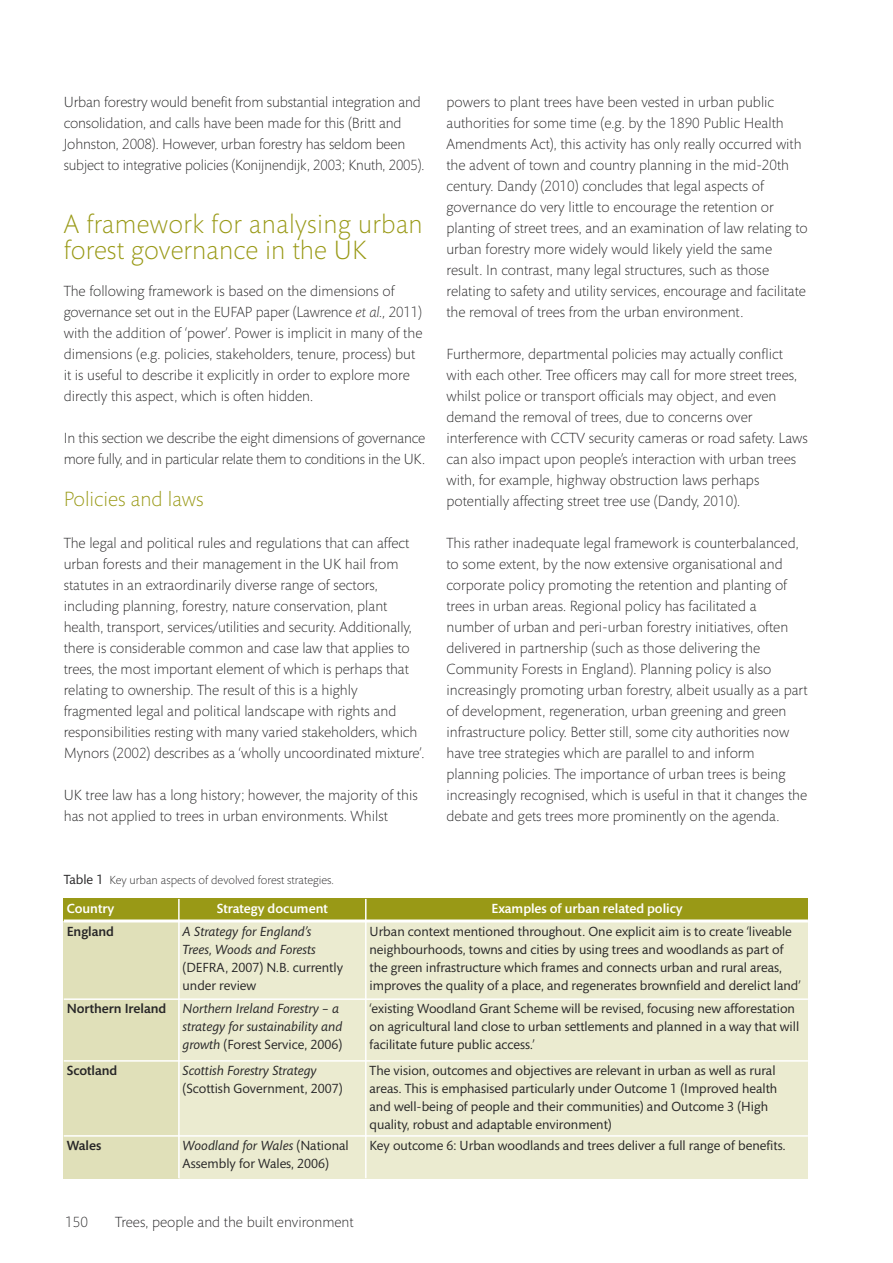
<style>
.page{position:relative;width:893px;height:1263px;background:#fff}
.page>*{position:absolute;margin:0;border:0;box-sizing:border-box;transform-origin:0 0}
.t1{font:300 27px/25.5px "Mundo Sans";letter-spacing:.015em;color:#999916}
.t2{font:300 21px "Mundo Sans";color:#999916}
.t3{font:300 15px/21px "Mundo Sans";color:#272627}
.t4{font:300 15px/21px "Mundo Sans";letter-spacing:-.02em;color:#272627}
.t5{font:13.5px/18px "Mundo Sans";color:#272627}
.t6{font:italic 13.5px/18px "Mundo Sans";color:#272627}
.t7{font:500 13.5px "Mundo Sans";color:#fff}
.t8{font:500 13.5px "Mundo Sans";color:#272627}
.t9{font:300 12px "Mundo Sans";color:#272627}
.s1{font-style:italic}
.s2{font-weight:400;font-size:13.5px}
.s3{font-weight:500;font-style:normal}
.s4{font-style:normal}
</style>
<div class="page">
<div style="left:64px;top:899px;width:115px;height:22px;background:#999916"></div>
<div style="left:179px;top:899px;width:187px;height:22px;background:#999916"></div>
<div style="left:366px;top:899px;width:442px;height:22px;background:#999916"></div>
<div style="left:64px;top:921px;width:115px;height:78px;background:#e0e0b9"></div>
<div style="left:179px;top:921px;width:187px;height:78px;background:#ebebd0"></div>
<div style="left:366px;top:921px;width:442px;height:78px;background:#ebebd0"></div>
<div style="left:64px;top:999px;width:115px;height:62px;background:#e0e0b9"></div>
<div style="left:179px;top:999px;width:187px;height:62px;background:#ebebd0"></div>
<div style="left:366px;top:999px;width:442px;height:62px;background:#ebebd0"></div>
<div style="left:64px;top:1061px;width:115px;height:75px;background:#e0e0b9"></div>
<div style="left:179px;top:1061px;width:187px;height:75px;background:#ebebd0"></div>
<div style="left:366px;top:1061px;width:442px;height:75px;background:#ebebd0"></div>
<div style="left:64px;top:1136px;width:115px;height:42px;background:#e0e0b9"></div>
<div style="left:179px;top:1136px;width:187px;height:42px;background:#ebebd0"></div>
<div style="left:366px;top:1136px;width:442px;height:42px;background:#ebebd0"></div>
<hr style="left:178px;top:899px;width:2px;height:279px;background:#fff">
<hr style="left:365px;top:899px;width:2px;height:279px;background:#fff">
<hr style="left:64px;top:919px;width:744px;height:3px;background:#fff">
<hr style="left:64px;top:998px;width:744px;height:2px;background:#fff">
<hr style="left:64px;top:1060px;width:744px;height:2px;background:#fff">
<hr style="left:64px;top:1135px;width:744px;height:2px;background:#fff">
<p class="t3" style="left:64px;top:93px;width:362px">Urban forestry would benefit from substantial integration and consolidation, and calls have been made for this (Britt and Johnston, 2008). However, urban forestry has seldom been subject to integrative policies (Konijnendijk, 2003; Knuth, 2005).</p>
<h1 class="t1" style="left:64px;top:214px;width:360px">A framework for analysing urban forest governance in the UK</h1>
<p class="t3" style="left:64px;top:282px;width:360px">The following framework is based on the dimensions of governance set out in the EUFAP paper (Lawrence <span class="s1">et al.,</span> 2011) with the addition of ‘power’. Power is implicit in many of the dimensions (e.g. policies, stakeholders, tenure, process) but it is useful to describe it explicitly in order to explore more directly this aspect, which is often hidden.</p>
<p class="t4" style="left:64px;top:429px;width:363px">In this section we describe the eight dimensions of governance more fully, and in particular relate them to conditions in the UK.</p>
<h2 class="t2" style="left:64px;top:491px;width:141px">Policies and laws</h2>
<p class="t3" style="left:64px;top:534px;width:362px">The legal and political rules and regulations that can affect urban forests and their management in the UK hail from statutes in an extraordinarily diverse range of sectors, including planning, forestry, nature conservation, plant health, transport, services/utilities and security. Additionally, there is considerable common and case law that applies to trees, the most important element of which is perhaps that relating to ownership. The result of this is a highly fragmented legal and political landscape with rights and responsibilities resting with many varied stakeholders, which Mynors (2002) describes as a ‘wholly uncoordinated mixture’.</p>
<p class="t3" style="left:64px;top:786px;width:355px">UK tree law has a long history; however, the majority of this has not applied to trees in urban environments. Whilst</p>
<p class="t3" style="left:446px;top:93px;width:363px">powers to plant trees have been vested in urban public authorities for some time (e.g. by the 1890 Public Health Amendments Act), this activity has only really occurred with the advent of town and country planning in the mid-20th century. Dandy (2010) concludes that legal aspects of governance do very little to encourage the retention or planting of street trees, and an examination of law relating to urban forestry more widely would likely yield the same result. In contrast, many legal structures, such as those relating to safety and utility services, encourage and facilitate the removal of trees from the urban environment.</p>
<p class="t3" style="left:446px;top:345px;width:363px">Furthermore, departmental policies may actually conflict with each other. Tree officers may call for more street trees, whilst police or transport officials may object, and even demand the removal of trees, due to concerns over interference with CCTV security cameras or road safety. Laws can also impact upon people’s interaction with urban trees with, for example, highway obstruction laws perhaps potentially affecting street tree use (Dandy, 2010).</p>
<p class="t3" style="left:446px;top:534px;width:362px">This rather inadequate legal framework is counterbalanced, to some extent, by the now extensive organisational and corporate policy promoting the retention and planting of trees in urban areas. Regional policy has facilitated a number of urban and peri-urban forestry initiatives, often delivered in partnership (such as those delivering the Community Forests in England). Planning policy is also increasingly promoting urban forestry, albeit usually as a part of development, regeneration, urban greening and green infrastructure policy. Better still, some city authorities now have tree strategies which are parallel to and inform planning policies. The importance of urban trees is being increasingly recognised, which is useful in that it changes the debate and gets trees more prominently on the agenda.</p>
<p class="t9" style="left:64px;top:875px;width:271px"><span class="s2">Table 1</span> Key urban aspects of devolved forest strategies.</p>
<p class="t7" style="left:67px;top:903px;width:49px">Country</p>
<p class="t7" style="left:217px;top:903px;width:112px">Strategy document</p>
<p class="t7" style="left:492px;top:903px;width:193px">Examples of urban related policy</p>
<p class="t8" style="left:67px;top:926px;width:49px">England</p>
<p class="t6" style="left:183px;top:924px;width:135px">A Strategy for England’s<br>Trees, Woods and Forests</p>
<p class="t5" style="left:183px;top:960px;width:162px">(DEFRA, 2007) N.B. currently under review</p>
<p class="t5" style="left:370px;top:924px;width:433px">Urban context mentioned throughout. One explicit aim is to create ‘liveable neighbourhoods, towns and cities by using trees and woodlands as part of the green infrastructure which frames and connects urban and rural areas, improves the quality of a place, and regenerates brownfield and derelict land’</p>
<p class="t6" style="left:183px;top:1001px;width:161px;text-indent:-116px"><span class="s3">Northern Ireland</span> Northern Ireland Forestry – a strategy for sustainability and growth <span class="s4">(Forest Service, 2006)</span></p>
<p class="t5" style="left:370px;top:1001px;width:431px">‘existing Woodland Grant Scheme will be revised, focusing new afforestation on agricultural land close to urban settlements and planned in a way that will facilitate future public access.’</p>
<p class="t8" style="left:67px;top:1065px;width:52px">Scotland</p>
<p class="t6" style="left:183px;top:1063px;width:135px">Scottish Forestry Strategy</p>
<p class="t5" style="left:183px;top:1081px;width:162px">(Scottish Government, 2007)</p>
<p class="t5" style="left:370px;top:1063px;width:409px">The vision, outcomes and objectives are relevant in urban as well as rural areas. This is emphasised particularly under Outcome 1 (Improved health and well-being of people and their communities) and Outcome 3 (High quality, robust and adaptable environment)</p>
<p class="t8" style="left:67px;top:1140px;width:36px">Wales</p>
<p class="t5" style="left:183px;top:1138px;width:168px"><span class="s1">Woodland for Wales</span> (National<br>Assembly for Wales, 2006)</p>
<p class="t5" style="left:370px;top:1138px;width:418px">Key outcome 6: Urban woodlands and trees deliver a full range of benefits.</p>
<p class="t3" style="left:65px;top:1212px;width:24px">150</p>
<p class="t3" style="left:115px;top:1212px;width:240px">Trees, people and the built environment</p>
</div>
